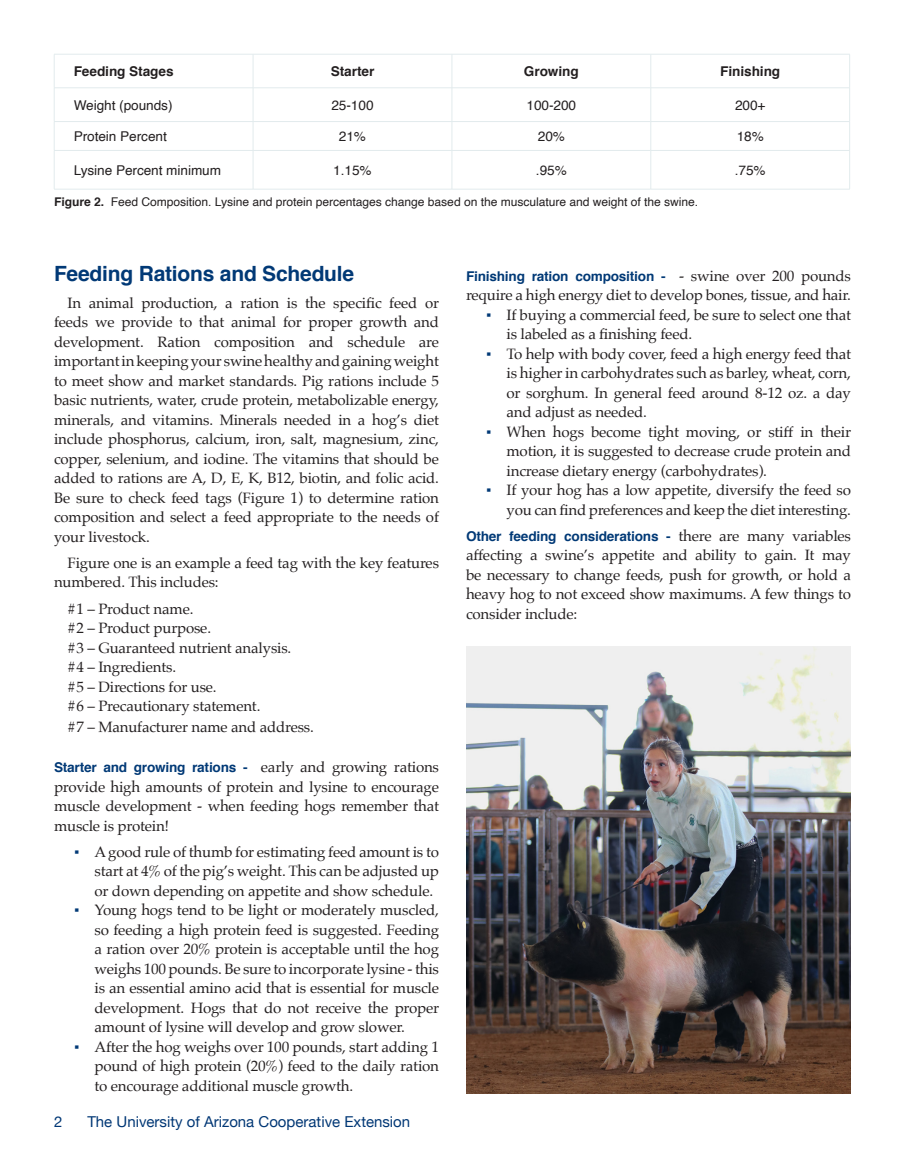
<style>
.page{position:relative;width:905px;height:1175px;background:#fff}
.page>*{position:absolute;margin:0;border:0;box-sizing:border-box;transform-origin:0 0}
.Body_text{font:700 21px "Helvetica";letter-spacing:-.01em;color:#013976}
.Body_text-2{font:15px/19.5px "Palatino";letter-spacing:-.01em;color:#231f20;text-align:justify}
.t1{font:15px "Helvetica Neue";color:#013775}
.Body_text-3{font:700 13.5px "Helvetica";color:#013976}
.Body_text-4{font:13.5px "Helvetica";color:#231f20}
.Body_text-5{font:700 13.5px "Helvetica";color:#231f20}
.Body_text-6{font:12px "Helvetica";color:#231f20}
.s1{font-weight:700}
.s2{font-family:"Palatino";font-weight:400;font-size:15px;color:#231f20}
.s3{color:#013976}
</style>
<div class="page">
<hr style="left:54px;top:54px;width:199px;height:1px;background:#e2ebed">
<hr style="left:54px;top:54px;width:1px;height:34px;background:#e2ebed">
<hr style="left:253px;top:54px;width:199px;height:1px;background:#e2ebed">
<hr style="left:253px;top:54px;width:1px;height:34px;background:#e2ebed">
<hr style="left:452px;top:54px;width:198px;height:1px;background:#e2ebed">
<hr style="left:451px;top:54px;width:1px;height:34px;background:#e2ebed">
<hr style="left:650px;top:54px;width:199px;height:1px;background:#e2ebed">
<hr style="left:650px;top:54px;width:1px;height:34px;background:#e2ebed">
<hr style="left:849px;top:54px;width:1px;height:34px;background:#e2ebed">
<hr style="left:54px;top:87px;width:199px;height:1px;background:#e2ebed">
<hr style="left:54px;top:88px;width:1px;height:33px;background:#e2ebed">
<hr style="left:253px;top:87px;width:199px;height:1px;background:#e2ebed">
<hr style="left:253px;top:88px;width:1px;height:33px;background:#e2ebed">
<hr style="left:452px;top:87px;width:198px;height:1px;background:#e2ebed">
<hr style="left:451px;top:88px;width:1px;height:33px;background:#e2ebed">
<hr style="left:650px;top:87px;width:199px;height:1px;background:#e2ebed">
<hr style="left:650px;top:88px;width:1px;height:33px;background:#e2ebed">
<hr style="left:849px;top:88px;width:1px;height:33px;background:#e2ebed">
<hr style="left:54px;top:121px;width:199px;height:1px;background:#e2ebed">
<svg style="left:54px;top:122px;width:1px;height:28px"></svg>
<hr style="left:253px;top:121px;width:199px;height:1px;background:#e2ebed">
<svg style="left:253px;top:122px;width:1px;height:28px"></svg>
<hr style="left:452px;top:121px;width:198px;height:1px;background:#e2ebed">
<svg style="left:451px;top:122px;width:1px;height:28px"></svg>
<hr style="left:650px;top:121px;width:199px;height:1px;background:#e2ebed">
<svg style="left:650px;top:122px;width:1px;height:28px"></svg>
<svg style="left:849px;top:122px;width:1px;height:28px"></svg>
<hr style="left:54px;top:150px;width:199px;height:1px;background:#e2ebed">
<hr style="left:54px;top:151px;width:1px;height:38px;background:#e2ebed">
<hr style="left:253px;top:150px;width:199px;height:1px;background:#e2ebed">
<hr style="left:253px;top:151px;width:1px;height:38px;background:#e2ebed">
<hr style="left:452px;top:150px;width:198px;height:1px;background:#e2ebed">
<hr style="left:451px;top:151px;width:1px;height:38px;background:#e2ebed">
<hr style="left:650px;top:150px;width:199px;height:1px;background:#e2ebed">
<hr style="left:650px;top:151px;width:1px;height:38px;background:#e2ebed">
<hr style="left:849px;top:151px;width:1px;height:38px;background:#e2ebed">
<hr style="left:54px;top:189px;width:199px;height:1px;background:#e2ebed">
<hr style="left:253px;top:189px;width:199px;height:1px;background:#e2ebed">
<hr style="left:452px;top:189px;width:198px;height:1px;background:#e2ebed">
<hr style="left:650px;top:189px;width:199px;height:1px;background:#e2ebed">
<img style="left:467px;top:646px;width:383px;height:448px">
<p class="Body_text-5" style="left:74px;top:60px;width:102px">Feeding Stages</p>
<p class="Body_text-5" style="left:331px;top:60px;width:45px">Starter</p>
<p class="Body_text-5" style="left:524px;top:60px;width:57px">Growing</p>
<p class="Body_text-5" style="left:720px;top:60px;width:62px">Finishing</p>
<p class="Body_text-4" style="left:74px;top:95px;width:101px">Weight (pounds)</p>
<p class="Body_text-4" style="left:331px;top:95px;width:44px">25-100</p>
<p class="Body_text-4" style="left:526px;top:95px;width:51px">100-200</p>
<p class="Body_text-4" style="left:735px;top:95px;width:32px">200+</p>
<p class="Body_text-4" style="left:74px;top:126px;width:95px">Protein Percent</p>
<p class="Body_text-4" style="left:339px;top:126px;width:29px">21%</p>
<p class="Body_text-4" style="left:538px;top:126px;width:29px">20%</p>
<p class="Body_text-4" style="left:736px;top:126px;width:29px">18%</p>
<p class="Body_text-4" style="left:74px;top:160px;width:149px">Lysine Percent minimum</p>
<p class="Body_text-4" style="left:333px;top:160px;width:40px">1.15%</p>
<p class="Body_text-4" style="left:536px;top:160px;width:33px">.95%</p>
<p class="Body_text-4" style="left:734px;top:160px;width:33px">.75%</p>
<p class="Body_text-6" style="left:54px;top:192px;width:646px"><span class="s1">Figure 2.</span> Feed Composition. Lysine and protein percentages change based on the musculature and weight of the swine.</p>
<p class="Body_text" style="left:54px;top:257px;width:302px">Feeding Rations and Schedule</p>
<p class="Body_text-2" style="left:54px;top:293px;width:386px;text-indent:14px">In animal production, a ration is the specific feed or feeds we provide to that animal for proper growth and development. Ration composition and schedule are important in keeping your swine healthy and gaining weight to meet show and market standards. Pig rations include 5 basic nutrients, water, crude protein, metabolizable energy, minerals, and vitamins. Minerals needed in a hog’s diet include phosphorus, calcium, iron, salt, magnesium, zinc, copper, selenium, and iodine. The vitamins that should be added to rations are A, D, E, K, B12, biotin, and folic acid.<br>Be sure to check feed tags (Figure 1) to determine ration composition and select a feed appropriate to the needs of your livestock.</p>
<p class="Body_text-2" style="left:54px;top:553px;width:386px;text-indent:14px">Figure one is an example a feed tag with the key features numbered. This includes:</p>
<p class="Body_text-2" style="left:68px;top:599px;width:127px">#1 – Product name.</p>
<p class="Body_text-2" style="left:68px;top:618px;width:145px">#2 – Product purpose.</p>
<p class="Body_text-2" style="left:68px;top:638px;width:225px">#3 – Guaranteed nutrient analysis.</p>
<p class="Body_text-2" style="left:68px;top:657px;width:110px">#4 – Ingredients.</p>
<p class="Body_text-2" style="left:68px;top:677px;width:151px">#5 – Directions for use.</p>
<p class="Body_text-2" style="left:68px;top:696px;width:194px">#6 – Precautionary statement.</p>
<p class="Body_text-2" style="left:68px;top:717px;width:248px">#7 – Manufacturer name and address.</p>
<p class="Body_text-3" style="left:54px;top:756px;width:387px">Starter and growing rations - <span class="s2">early and growing rations</span></p>
<p class="Body_text-2" style="left:54px;top:776px;width:387px">provide high amounts of protein and lysine to encourage muscle development - when feeding hogs remember that muscle is protein!</p>
<p class="Body_text-2" style="left:94px;top:842px;width:346px;text-indent:-20px"><span class="s3">▪</span> A good rule of thumb for estimating feed amount is to start at 4% of the pig’s weight. This can be adjusted up or down depending on appetite and show schedule.</p>
<p class="Body_text-2" style="left:94px;top:900px;width:346px;text-indent:-20px"><span class="s3">▪</span> Young hogs tend to be light or moderately muscled, so feeding a high protein feed is suggested. Feeding a ration over 20% protein is acceptable until the hog weighs 100 pounds. Be sure to incorporate lysine - this is an essential amino acid that is essential for muscle development. Hogs that do not receive the proper amount of lysine will develop and grow slower.</p>
<p class="Body_text-2" style="left:94px;top:1037px;width:346px;text-indent:-20px"><span class="s3">▪</span> After the hog weighs over 100 pounds, start adding 1 pound of high protein (20%) feed to the daily ration to encourage additional muscle growth.</p>
<p class="t1" style="left:54px;top:1110px;width:10px">2</p>
<p class="t1" style="left:87px;top:1111px;width:324px">The University of Arizona Cooperative Extension</p>
<p class="Body_text-3" style="left:466px;top:265px;width:387px">Finishing ration composition - <span class="s2">- swine over 200 pounds</span></p>
<p class="Body_text-2" style="left:466px;top:285px;width:387px">require a high energy diet to develop bones, tissue, and hair.</p>
<p class="Body_text-2" style="left:506px;top:304px;width:346px;text-indent:-20px"><span class="s3">▪</span> If buying a commercial feed, be sure to select one that is labeled as a finishing feed.</p>
<p class="Body_text-2" style="left:506px;top:343px;width:346px;text-indent:-20px"><span class="s3">▪</span> To help with body cover, feed a high energy feed that is higher in carbohydrates such as barley, wheat, corn, or sorghum. In general feed around 8-12 oz. a day and adjust as needed.</p>
<p class="Body_text-2" style="left:506px;top:421px;width:346px;text-indent:-20px"><span class="s3">▪</span> When hogs become tight moving, or stiff in their motion, it is suggested to decrease crude protein and increase dietary energy (carbohydrates).</p>
<p class="Body_text-2" style="left:486px;top:480px;width:366px;text-align:right"><span class="s3">▪</span> If your hog has a low appetite, diversify the feed so you can find preferences and keep the diet interesting.</p>
<p class="Body_text-3" style="left:466px;top:525px;width:387px">Other feeding considerations - <span class="s2">there are many variables</span></p>
<p class="Body_text-2" style="left:466px;top:545px;width:387px">affecting a swine’s appetite and ability to gain. It may be necessary to change feeds, push for growth, or hold a heavy hog to not exceed show maximums. A few things to consider include:</p>
</div>
